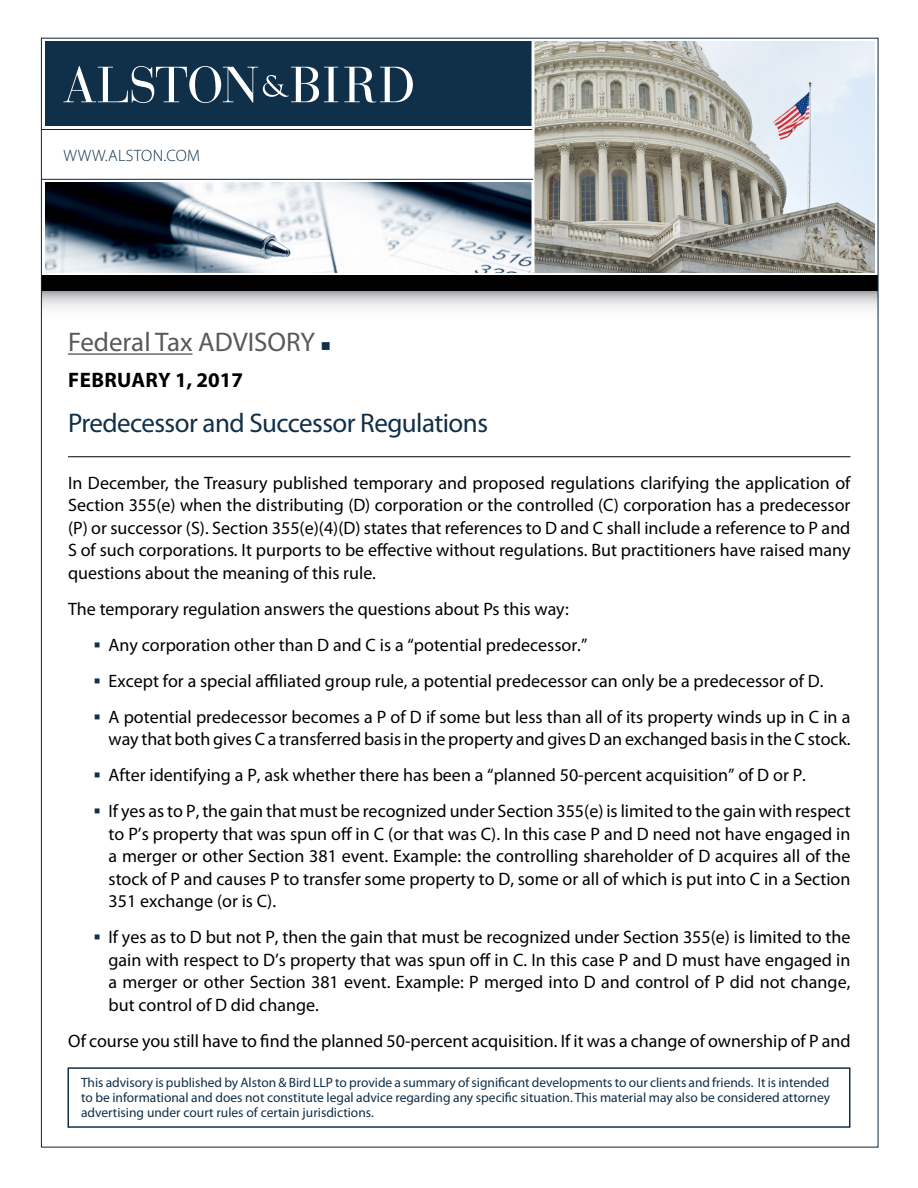
<style>
.page{position:relative;width:918px;height:1188px;background:#fff}
.page>*{position:absolute;margin:0;border:0;box-sizing:border-box;transform-origin:0 0}
.t1{font:27px "Myriad Pro";letter-spacing:-.02em;color:#102f48}
.t2{font:27px "Myriad Pro";color:#58595b}
.t3{font:700 21px "Myriad Pro";letter-spacing:.01em;color:#000}
.t4{font:18px/22.5px "Myriad Pro";color:#000;text-align:justify}
.t5{font:300 16.5px "Myriad Pro";letter-spacing:.02em;color:#102f48}
.t6{font:13.5px/15px "Myriad Pro";color:#102f48;text-align:justify}
.s1{color:#102f48}
</style>
<div class="page">
<img style="left:535px;top:42px;width:340px;height:231px">
<img style="left:45px;top:183px;width:487px;height:90px">
<svg style="left:43px;top:291px;width:833px;height:18px"></svg>
<div style="left:45px;top:41px;width:488px;height:85px;background:#102f48"></div>
<hr style="left:532px;top:40px;width:3px;height:233px;background:#fff">
<hr style="left:41px;top:129px;width:491px;height:1px;background:#0b263c">
<hr style="left:41px;top:179px;width:492px;height:1px;background:#0b263c">
<div style="left:41px;top:275px;width:837px;height:16px;background:#000"></div>
<svg style="left:344px;top:67px;width:69px;height:36px"></svg>
<svg style="left:63px;top:66px;width:275px;height:37px"></svg>
<div style="left:68px;top:1067px;width:782px;height:61px;border:2px solid #102f48"></div>
<hr style="left:68px;top:353px;width:125px;height:2px;background:#58595b">
<hr style="left:68px;top:456px;width:783px;height:1px;background:#000">
<p class="t5" style="left:64px;top:145px;width:138px">WWW.ALSTON.COM</p>
<h1 class="t2" style="left:68px;top:326px;width:264px">Federal Tax ADVISORY <span class="s1">■</span></h1>
<p class="t3" style="left:68px;top:367px;width:176px">FEBRUARY 1, 2017</p>
<h1 class="t1" style="left:68px;top:407px;width:422px">Predecessor and Successor Regulations</h1>
<p class="t4" style="left:68px;top:471px;width:784px">In December, the Treasury published temporary and proposed regulations clarifying the application of Section 355(e) when the distributing (D) corporation or the controlled (C) corporation has a predecessor (P) or successor (S). Section 355(e)(4)(D) states that references to D and C shall include a reference to P and S of such corporations. It purports to be effective without regulations. But practitioners have raised many questions about the meaning of this rule.</p>
<p class="t4" style="left:109px;top:590px;width:743px;line-height:36px;text-align:left;text-indent:-40px">The temporary regulation answers the questions about Ps this way:<br>Any corporation other than D and C is a “potential predecessor.”<br>Except for a special affiliated group rule, a potential predecessor can only be a predecessor of D.<br>A potential predecessor becomes a P of D if some but less than all of its property winds up in C in a</p>
<p class="t4" style="left:109px;top:721px;width:744px;line-height:36px;text-align:left">way that both gives C a transferred basis in the property and gives D an exchanged basis in the C stock.<br>After identifying a P, ask whether there has been a “planned 50-percent acquisition” of D or P.<br>If yes as to P, the gain that must be recognized under Section 355(e) is limited to the gain with respect</p>
<p class="t4" style="left:109px;top:822px;width:743px">to P’s property that was spun off in C (or that was C). In this case P and D need not have engaged in a merger or other Section 381 event. Example: the controlling shareholder of D acquires all of the stock of P and causes P to transfer some property to D, some or all of which is put into C in a Section 351 exchange (or is C).</p>
<p class="t4" style="left:109px;top:926px;width:743px">If yes as to D but not P, then the gain that must be recognized under Section 355(e) is limited to the gain with respect to D’s property that was spun off in C. In this case P and D must have engaged in a merger or other Section 381 event. Example: P merged into D and control of P did not change, but control of D did change.</p>
<p class="t4" style="left:68px;top:1029px;width:784px">Of course you still have to find the planned 50-percent acquisition. If it was a change of ownership of P and</p>
<p class="t6" style="left:81px;top:1075px;width:751px">This advisory is published by Alston &amp; Bird LLP to provide a summary of significant developments to our clients and friends. It is intended to be informational and does not constitute legal advice regarding any specific situation. This material may also be considered attorney advertising under court rules of certain jurisdictions.</p>
</div>
